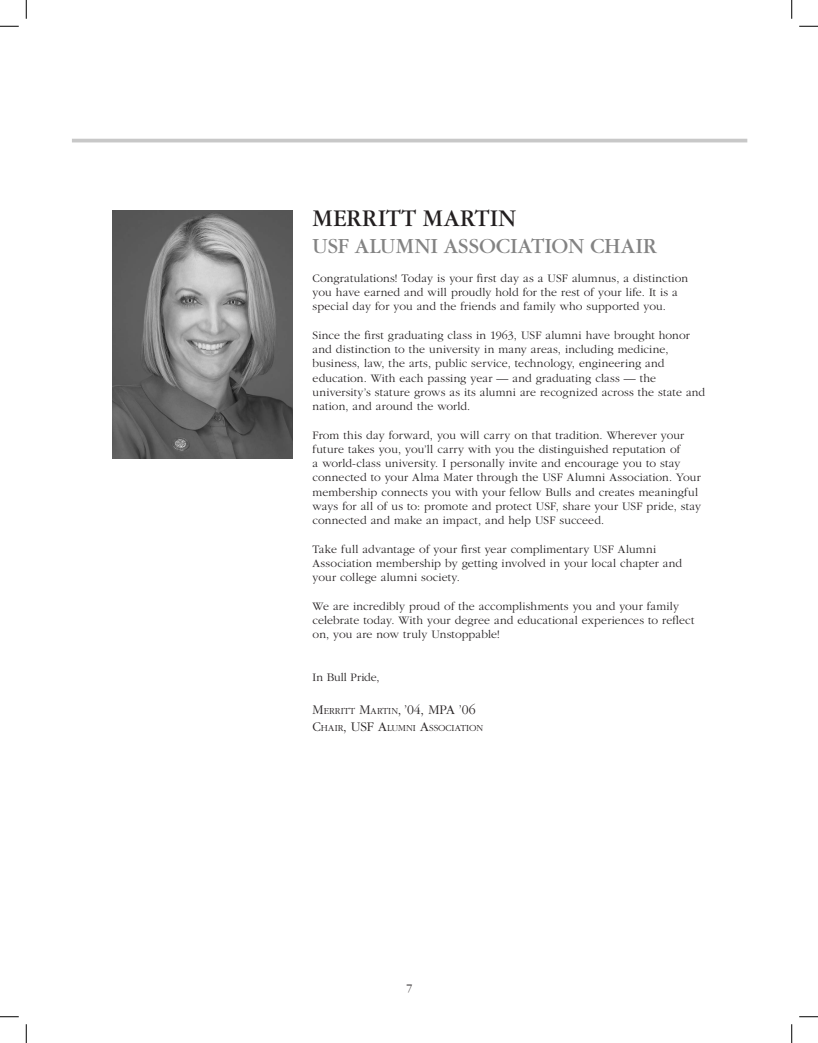
<style>
.page{position:relative;width:818px;height:1043px;background:#fff}
.page>*{position:absolute;margin:0;border:0;box-sizing:border-box;transform-origin:0 0}
.t1{font:25px "Garamond";letter-spacing:.02em;color:#231f20}
.t2{font:22.5px "Garamond";letter-spacing:.005em;color:#838383}
.t3{font:300 13.75px "Garamond";letter-spacing:.005em;color:#231f20}
.t4{font:300 11.88px/14.2px "Garamond";letter-spacing:.01em;color:#231f20}
.t5{font:300 9.62px "Garamond";color:#231f20}
.s1{font-size:9.62px}
.s2{font-size:13.75px}
</style>
<div class="page">
<hr style="left:72px;top:139px;width:675px;height:3px;background:#c8c8c8">
<img style="left:113px;top:210px;width:180px;height:248px">
<svg style="left:0;top:25px;width:19px;height:2px"></svg>
<svg style="left:799px;top:25px;width:19px;height:2px"></svg>
<svg style="left:0;top:1016px;width:19px;height:1px"></svg>
<svg style="left:799px;top:1016px;width:19px;height:1px"></svg>
<svg style="left:25px;top:0;width:2px;height:19px"></svg>
<svg style="left:25px;top:1024px;width:2px;height:18px"></svg>
<svg style="left:791px;top:0;width:1px;height:19px"></svg>
<svg style="left:791px;top:1024px;width:1px;height:18px"></svg>
<p class="t1" style="left:312px;top:205px;width:205px">MERRITT MARTIN</p>
<p class="t2" style="left:312px;top:234px;width:345px">USF ALUMNI ASSOCIATION CHAIR</p>
<p class="t4" style="left:312px;top:271px;width:377px">Congratulations! Today is your first day as a USF alumnus, a distinction you have earned and will proudly hold for the rest of your life. It is a special day for you and the friends and family who supported you.</p>
<p class="t4" style="left:312px;top:328px;width:394px">Since the first graduating class in 1963, USF alumni have brought honor and distinction to the university in many areas, including medicine, business, law, the arts, public service, technology, engineering and education. With each passing year — and graduating class — the university’s stature grows as its alumni are recognized across the state and nation, and around the world.</p>
<p class="t4" style="left:312px;top:428px;width:390px">From this day forward, you will carry on that tradition. Wherever your future takes you, you’ll carry with you the distinguished reputation of<br>a world-class university. I personally invite and encourage you to stay connected to your Alma Mater through the USF Alumni Association. Your membership connects you with your fellow Bulls and creates meaningful ways for all of us to: promote and protect USF, share your USF pride, stay connected and make an impact, and help USF succeed.</p>
<p class="t4" style="left:312px;top:542px;width:371px">Take full advantage of your first year complimentary USF Alumni<br>Association membership by getting involved in your local chapter and your college alumni society.</p>
<p class="t4" style="left:312px;top:599px;width:383px">We are incredibly proud of the accomplishments you and your family celebrate today. With your degree and educational experiences to reflect on, you are now truly Unstoppable!</p>
<p class="t4" style="left:312px;top:670px;width:68px">In Bull Pride,</p>
<p class="t3" style="left:312px;top:702px;width:165px">M<span class="s1">ERRITT</span> M<span class="s1">ARTIN</span>, ’04, MPA ’06</p>
<p class="t5" style="left:312px;top:722px;width:172px"><span class="s2">C</span>HAIR<span class="s2">, USF A</span>LUMNI <span class="s2">A</span>SSOCIATION</p>
<p class="t4" style="left:406px;top:981px;width:7px">7</p>
</div>
